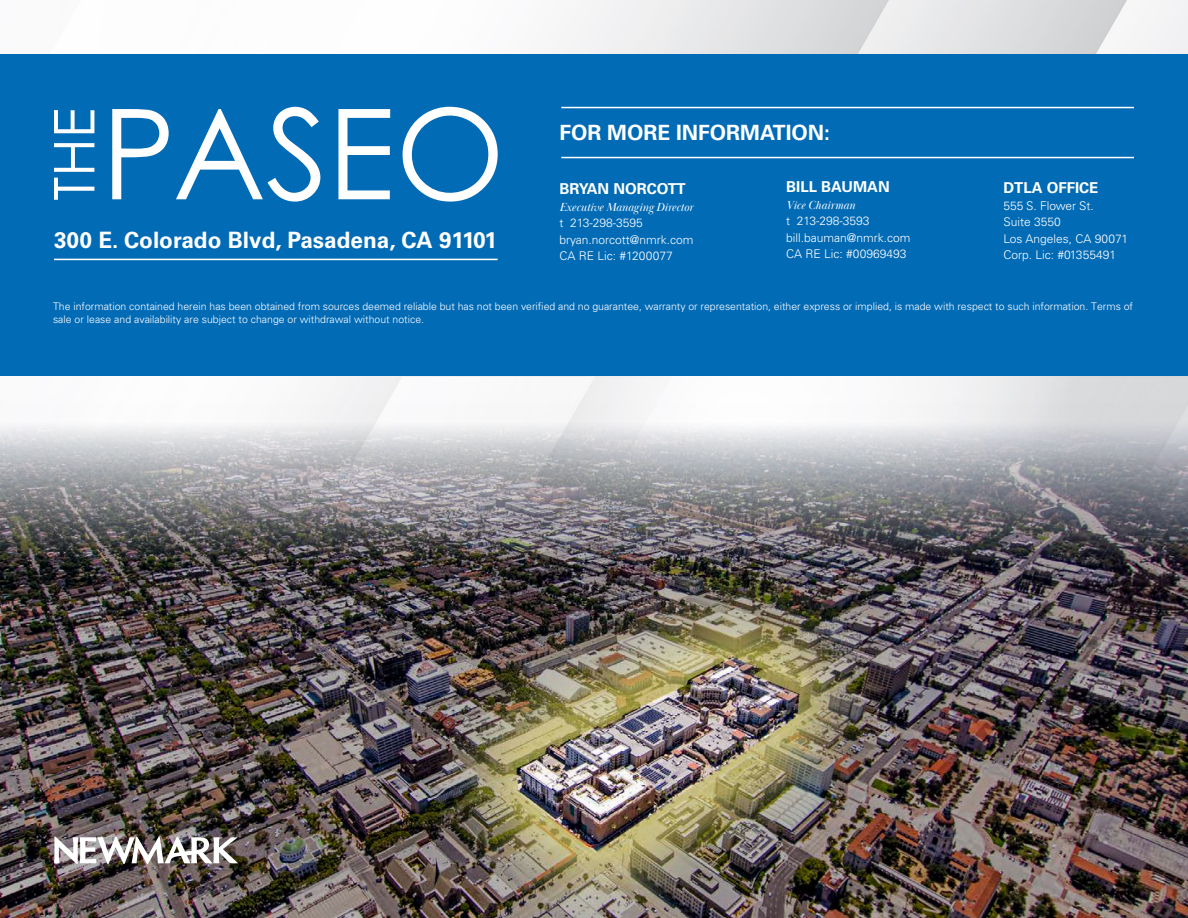
<style>
.page{position:relative;width:1188px;height:918px;background:#fff}
.page>*{position:absolute;margin:0;border:0;box-sizing:border-box;transform-origin:0 0}
.t1{font:700 22.5px "Univers LT Pro 65";color:#fff}
.t2{font:700 21px "Univers LT Pro 65";color:#fff}
.t3{font:700 15px "Univers LT Pro 65";color:#fff}
.t4{font:300 12px "Univers LT Pro 45";color:#fff}
.t5{font:italic 12px "Baskerville Display PT";color:#fff}
.OverviewBodyTitle2{font:300 10.5px/13.5px "Univers LT Pro 45";color:#fff}
</style>
<div class="page">
<div style="left:0;top:54px;width:1188px;height:322px;background:#026bb6"></div>
<img style="left:0;top:403px;width:1188px;height:515px">
<img style="left:54px;top:837px;width:184px;height:27px">
<hr style="left:561px;top:107px;width:573px;height:1px;background:#fff">
<hr style="left:561px;top:157px;width:573px;height:1px;background:#fff">
<svg style="left:112px;top:109px;width:57px;height:90px"></svg>
<svg style="left:176px;top:107px;width:144px;height:95px"></svg>
<svg style="left:338px;top:109px;width:52px;height:90px"></svg>
<svg style="left:403px;top:107px;width:95px;height:95px"></svg>
<svg style="left:54px;top:178px;width:40px;height:22px"></svg>
<svg style="left:54px;top:143px;width:40px;height:29px"></svg>
<svg style="left:54px;top:110px;width:40px;height:23px"></svg>
<hr style="left:54px;top:259px;width:444px;height:1px;background:#fff">
<p class="t1" style="left:54px;top:224px;width:445px">300 E. Colorado Blvd, Pasadena, CA 91101</p>
<p class="t2" style="left:559px;top:118px;width:272px">FOR MORE INFORMATION:</p>
<p class="t3" style="left:559px;top:178px;width:128px">BRYAN NORCOTT</p>
<p class="t5" style="left:559px;top:200px;width:135px">Executive Managing Director</p>
<p class="t4" style="left:559px;top:215px;width:85px">t 213-298-3595</p>
<p class="t4" style="left:559px;top:232px;width:136px">bryan.norcott@nmrk.com</p>
<p class="t4" style="left:559px;top:248px;width:115px">CA RE Lic: #1200077</p>
<p class="t3" style="left:786px;top:176px;width:105px">BILL BAUMAN</p>
<p class="t5" style="left:786px;top:198px;width:71px">Vice Chairman</p>
<p class="t4" style="left:786px;top:213px;width:85px">t 213-298-3593</p>
<p class="t4" style="left:786px;top:229px;width:126px">bill.bauman@nmrk.com</p>
<p class="t4" style="left:786px;top:246px;width:122px">CA RE Lic: #00969493</p>
<p class="t3" style="left:1003px;top:177px;width:97px">DTLA OFFICE</p>
<p class="t4" style="left:1003px;top:197px;width:92px">555 S. Flower St.</p>
<p class="t4" style="left:1003px;top:214px;width:59px">Suite 3550</p>
<p class="t4" style="left:1003px;top:230px;width:126px">Los Angeles, CA 90071</p>
<p class="t4" style="left:1003px;top:247px;width:114px">Corp. Lic: #01355491</p>
<p class="OverviewBodyTitle2" style="left:53px;top:299px;width:1082px">The information contained herein has been obtained from sources deemed reliable but has not been verified and no guarantee, warranty or representation, either express or implied, is made with respect to such information. Terms of sale or lease and availability are subject to change or withdrawal without notice.</p>
</div>
